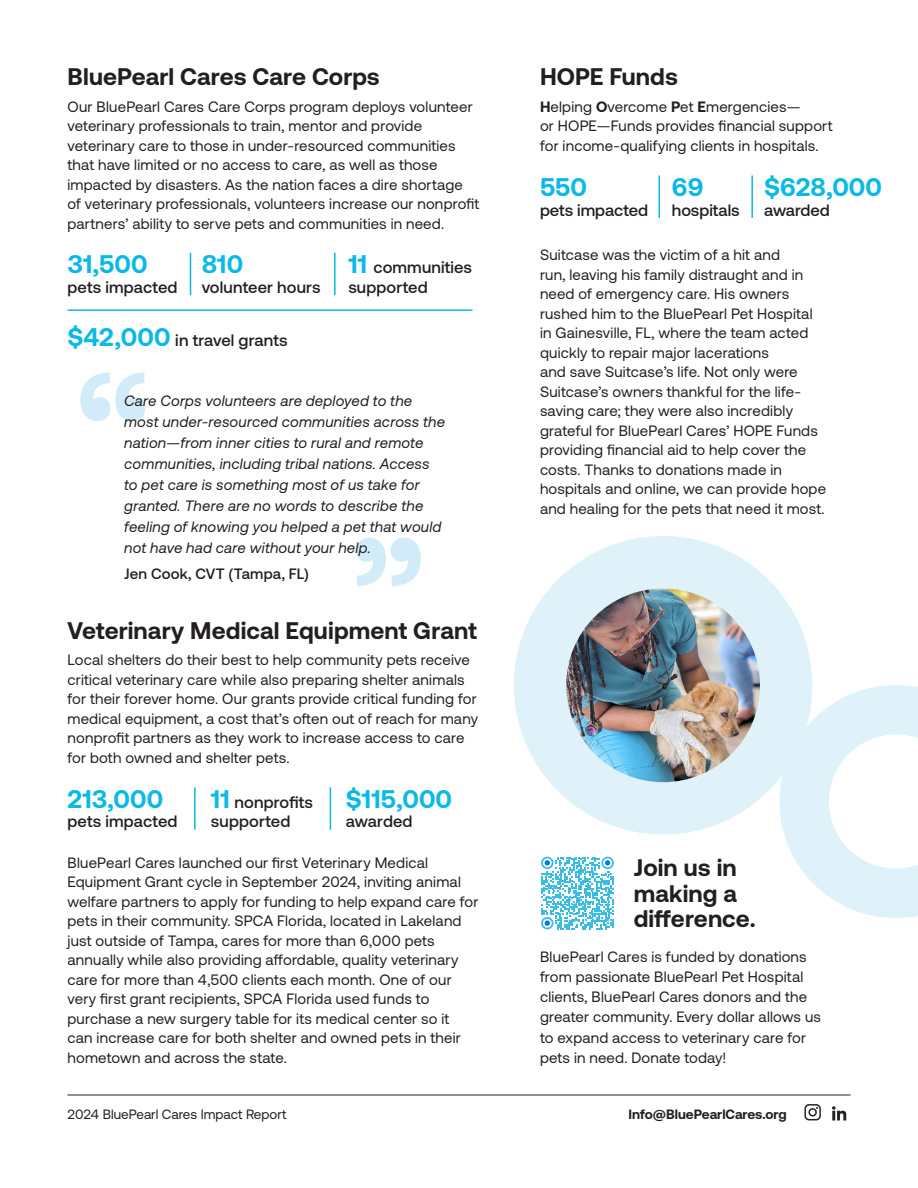
<style>
.page{position:relative;width:918px;height:1188px;background:#fff}
.page>*{position:absolute;margin:0;border:0;box-sizing:border-box;transform-origin:0 0}
.t1{font:500 181.5px "Aeonik";color:#d1ecf8}
.t2{font:700 25.5px "Aeonik";letter-spacing:.005em;color:#0ab9e7}
.t3{font:700 24px/25.5px "Aeonik";letter-spacing:.005em;color:#231f20}
.t4{font:500 16.5px/19.5px "Aeonik";letter-spacing:.005em;color:#231f20}
.t5{font:15px/19.5px "Aeonik";letter-spacing:.015em;color:#231f20}
.t6{font:italic 15px/21px "Aeonik";letter-spacing:.01em;color:#231f20}
.t7{font:500 15px "Aeonik";letter-spacing:.01em;color:#231f20}
.t8{font:13.5px "Aeonik";color:#231f20}
.t9{font:700 13.5px "Aeonik";color:#231f20}
.s1{font-weight:700;font-size:25.5px;color:#0ab9e7}
.s2{font-weight:700}
</style>
<div class="page">
<hr style="left:658px;top:176px;width:2px;height:42px;background:#0ab9e7">
<hr style="left:751px;top:176px;width:2px;height:42px;background:#0ab9e7">
<svg style="left:541px;top:857px;width:73px;height:72px"></svg>
<hr style="left:68px;top:1095px;width:782px;height:1px;background:#231f20">
<hr style="left:194px;top:787px;width:2px;height:43px;background:#0ab9e7">
<hr style="left:330px;top:787px;width:1px;height:43px;background:#0ab9e7">
<hr style="left:190px;top:253px;width:1px;height:42px;background:#0ab9e7">
<hr style="left:334px;top:253px;width:2px;height:42px;background:#0ab9e7">
<hr style="left:68px;top:309px;width:404px;height:2px;background:#0ab9e7">
<svg style="left:832px;top:1106px;width:14px;height:14px"></svg>
<svg style="left:804px;top:1104px;width:17px;height:16px"></svg>
<img style="left:566px;top:563px;width:194px;height:219px">
<div style="left:514px;top:536px;width:298px;height:299px;border:52px solid #dff2fa;border-radius:50%"></div>
<svg style="left:779px;top:685px;width:139px;height:233px"></svg>
<p class="t3" style="left:68px;top:64px;width:314px">BluePearl Cares Care Corps</p>
<p class="t5" style="left:68px;top:97px;width:413px">Our BluePearl Cares Care Corps program deploys volunteer veterinary professionals to train, mentor and provide veterinary care to those in under-resourced communities that have limited or no access to care, as well as those impacted by disasters. As the nation faces a dire shortage of veterinary professionals, volunteers increase our nonprofit partners’ ability to serve pets and communities in need.</p>
<p class="t2" style="left:68px;top:250px;width:81px">31,500</p>
<p class="t4" style="left:68px;top:277px;width:111px">pets impacted</p>
<p class="t2" style="left:202px;top:250px;width:43px">810</p>
<p class="t4" style="left:202px;top:277px;width:120px">volunteer hours</p>
<p class="t4" style="left:68px;top:331px;width:222px"><span class="s1">$42,000</span> in travel grants</p>
<p class="t4" style="left:348px;top:258px;width:125px"><span class="s1">11</span> communities supported</p>
<p class="t1" style="left:75px;top:336px;width:77px">“</p>
<p class="t6" style="left:124px;top:390px;width:322px">Care Corps volunteers are deployed to the most under-resourced communities across the nation—from inner cities to rural and remote communities, including tribal nations. Access to pet care is something most of us take for granted. There are no words to describe the feeling of knowing you helped a pet that would not have had care without your help.</p>
<p class="t7" style="left:124px;top:565px;width:186px">Jen Cook, CVT (Tampa, FL)</p>
<p class="t1" style="left:351px;top:501px;width:77px">”</p>
<p class="t3" style="left:68px;top:618px;width:411px">Veterinary Medical Equipment Grant</p>
<p class="t5" style="left:68px;top:650px;width:412px">Local shelters do their best to help community pets receive critical veterinary care while also preparing shelter animals for their forever home. Our grants provide critical funding for medical equipment, a cost that’s often out of reach for many nonprofit partners as they work to increase access to care for both owned and shelter pets.</p>
<p class="t2" style="left:68px;top:784px;width:97px">213,000</p>
<p class="t4" style="left:68px;top:812px;width:111px">pets impacted</p>
<p class="t4" style="left:211px;top:792px;width:104px"><span class="s1">11</span> nonprofits supported</p>
<p class="t2" style="left:346px;top:784px;width:108px">$115,000</p>
<p class="t4" style="left:346px;top:812px;width:68px">awarded</p>
<p class="t5" style="left:68px;top:853px;width:413px">BluePearl Cares launched our first Veterinary Medical Equipment Grant cycle in September 2024, inviting animal welfare partners to apply for funding to help expand care for pets in their community. SPCA Florida, located in Lakeland just outside of Tampa, cares for more than 6,000 pets annually while also providing affordable, quality veterinary care for more than 4,500 clients each month. One of our very first grant recipients, SPCA Florida used funds to purchase a new surgery table for its medical center so it<br>can increase care for both shelter and owned pets in their hometown and across the state.</p>
<p class="t3" style="left:540px;top:64px;width:139px">HOPE Funds</p>
<p class="t5" style="left:540px;top:97px;width:294px"><span class="s2">H</span>elping <span class="s2">O</span>vercome <span class="s2">P</span>et <span class="s2">E</span>mergencies—<br>or HOPE—Funds provides financial support for income-qualifying clients in hospitals.</p>
<p class="t2" style="left:540px;top:173px;width:48px">550</p>
<p class="t4" style="left:540px;top:200px;width:109px">pets impacted</p>
<p class="t2" style="left:672px;top:173px;width:33px">69</p>
<p class="t4" style="left:672px;top:200px;width:69px">hospitals</p>
<p class="t2" style="left:764px;top:173px;width:119px">$628,000</p>
<p class="t4" style="left:764px;top:200px;width:67px">awarded</p>
<p class="t5" style="left:540px;top:245px;width:288px">Suitcase was the victim of a hit and<br>run, leaving his family distraught and in need of emergency care. His owners rushed him to the BluePearl Pet Hospital in Gainesville, FL, where the team acted quickly to repair major lacerations<br>and save Suitcase’s life. Not only were Suitcase’s owners thankful for the life&shy;saving care; they were also incredibly grateful for BluePearl Cares’ HOPE Funds providing financial aid to help cover the costs. Thanks to donations made in hospitals and online, we can provide hope and healing for the pets that need it most.</p>
<p class="t3" style="left:634px;top:855px;width:123px">Join us in making a difference.</p>
<p class="t5" style="left:540px;top:946px;width:282px;line-height:20.2px">BluePearl Cares is funded by donations from passionate BluePearl Pet Hospital clients, BluePearl Cares donors and the greater community. Every dollar allows us to expand access to veterinary care for pets in need. Donate today!</p>
<p class="t8" style="left:68px;top:1107px;width:220px">2024 BluePearl Cares Impact Report</p>
<p class="t9" style="left:629px;top:1107px;width:160px">Info@BluePearlCares.org</p>
</div>
